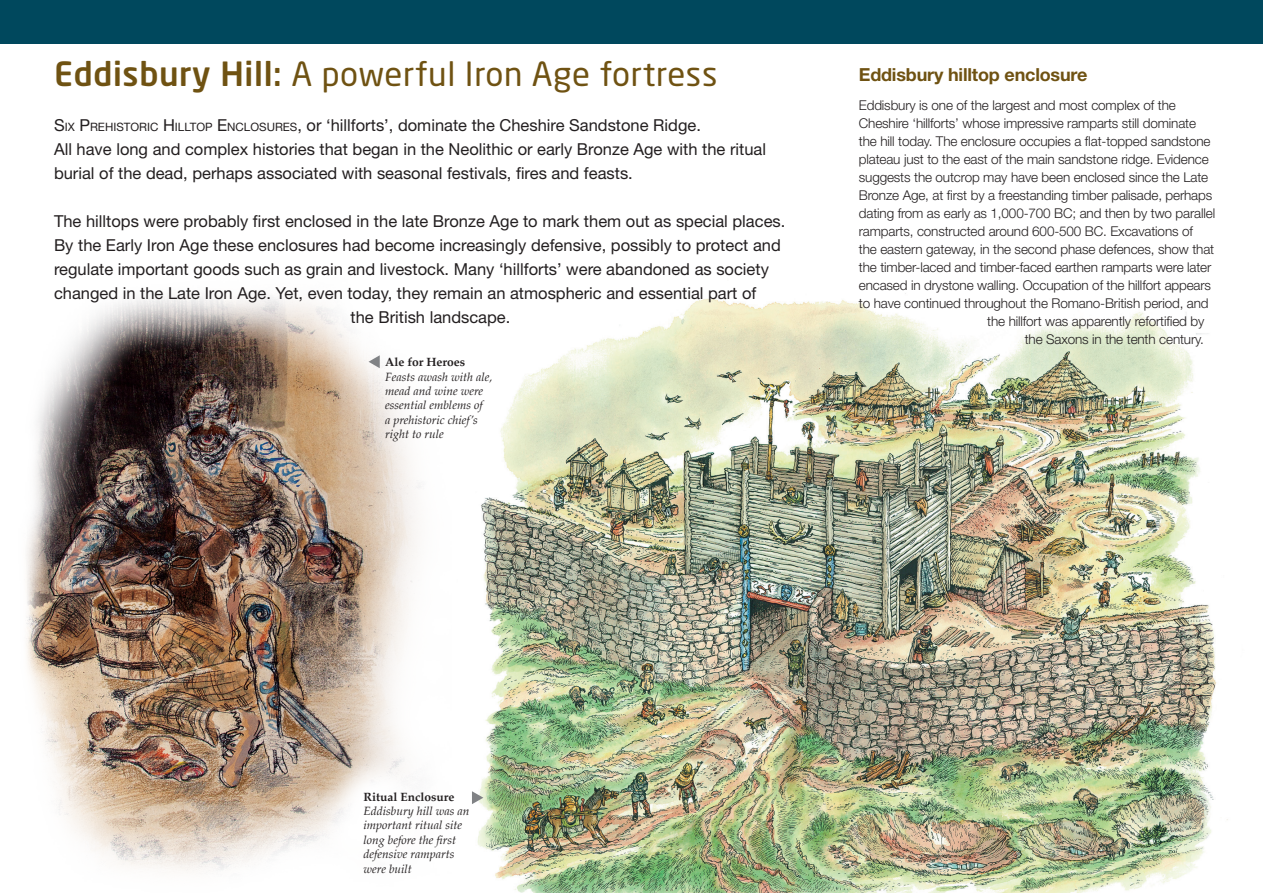
<style>
.page{position:relative;width:1263px;height:893px;background:#fff}
.page>*{position:absolute;margin:0;border:0;box-sizing:border-box;transform-origin:0 0}
.t1{font:33px "Neo Sans";letter-spacing:.02em;color:#6f5212}
.t2{font:700 18px "Helvetica Neue LT Std";letter-spacing:-.01em;color:#6f5212}
.t3{font:16.5px/24px "Helvetica Neue";color:#231f20}
.t4{font:300 13.5px "Helvetica Neue LT Std";letter-spacing:-.01em;color:#231f20}
.t5{font:italic 12px/14.4px "Palatino";color:#231f20}
.t6{font:700 12px "Palatino";color:#231f20}
.s1{font-weight:500}
.s2{font-style:inherit}
.s3{font-size:11.55px}
</style>
<div class="page">
<img style="left:477px;top:293px;width:751px;height:600px">
<img style="left:26px;top:296px;width:395px;height:575px">
<div style="left:0;top:0;width:1263px;height:44px;background:#00485d"></div>
<svg style="left:369px;top:355px;width:11px;height:13px"></svg>
<svg style="left:472px;top:791px;width:11px;height:13px"></svg>
<h1 class="t1" style="left:54px;top:53px;width:665px"><span class="s1">Eddisbury Hill:</span> A powerful Iron Age fortress</h1>
<p class="t3" style="left:54px;top:113px;width:714px"><span class="s2">S</span><span class="s3">IX</span> <span class="s2">P</span><span class="s3">REHISTORIC</span> <span class="s2">H</span> <span class="s3">ILLTOP</span> <span class="s2">E</span><span class="s3">NCLOSURES</span>, or ‘hillforts’, dominate the Cheshire Sandstone Ridge.<br>All have long and complex histories that began in the Neolithic or early Bronze Age with the ritual burial of the dead, perhaps associated with seasonal festivals, fires and feasts.</p>
<p class="t3" style="left:54px;top:209px;width:733px">The hilltops were probably first enclosed in the late Bronze Age to mark them out as special places.</p>
<p class="t3" style="left:54px;top:233px;width:728px">By the Early Iron Age these enclosures had become increasingly defensive, possibly to protect and</p>
<p class="t3" style="left:54px;top:257px;width:716px">regulate important goods such as grain and livestock. Many ‘hillforts’ were abandoned as society</p>
<p class="t3" style="left:54px;top:281px;width:704px">changed in the Late Iron Age. Yet, even today, they remain an atmospheric and essential part of</p>
<p class="t3" style="left:351px;top:305px;width:161px">the British landscape.</p>
<p class="t6" style="left:385px;top:352px;width:82px">Ale for Heroes</p>
<p class="t5" style="left:385px;top:369px;width:109px">Feasts awash with ale, mead and wine were essential emblems of<br>a prehistoric chief’s right to rule</p>
<h2 class="t2" style="left:859px;top:63px;width:230px">Eddisbury hilltop enclosure</h2>
<p class="t4" style="left:859px;top:97px;width:319px">Eddisbury is one of the largest and most complex of the</p>
<p class="t4" style="left:859px;top:115px;width:339px">Cheshire ‘hillforts’ whose impressive ramparts still dominate</p>
<p class="t4" style="left:859px;top:133px;width:353px">the hill today. The enclosure occupies a flat-topped sandstone</p>
<p class="t4" style="left:859px;top:151px;width:351px">plateau just to the east of the main sandstone ridge. Evidence</p>
<p class="t4" style="left:859px;top:169px;width:351px">suggests the outcrop may have been enclosed since the Late</p>
<p class="t4" style="left:859px;top:187px;width:355px">Bronze Age, at first by a freestanding timber palisade, perhaps</p>
<p class="t4" style="left:859px;top:205px;width:358px">dating from as early as 1,000-700 BC; and then by two parallel</p>
<p class="t4" style="left:859px;top:223px;width:336px">ramparts, constructed around 600-500 BC. Excavations of</p>
<p class="t4" style="left:859px;top:241px;width:357px">the eastern gateway, in the second phase defences, show that</p>
<p class="t4" style="left:859px;top:259px;width:354px">the timber-laced and timber-faced earthen ramparts were later</p>
<p class="t4" style="left:859px;top:276px;width:354px">encased in drystone walling. Occupation of the hillfort appears</p>
<p class="t4" style="left:859px;top:294px;width:351px">to have continued throughout the Romano-British period, and</p>
<p class="t4" style="left:987px;top:312px;width:219px">the hillfort was apparently refortified by</p>
<p class="t4" style="left:1025px;top:330px;width:181px">the Saxons in the tenth century.</p>
<p class="t6" style="left:364px;top:786px;width:92px">Ritual Enclosure</p>
<p class="t5" style="left:364px;top:803px;width:107px">Eddisbury hill was an important ritual site long before the first defensive ramparts were built</p>
</div>
